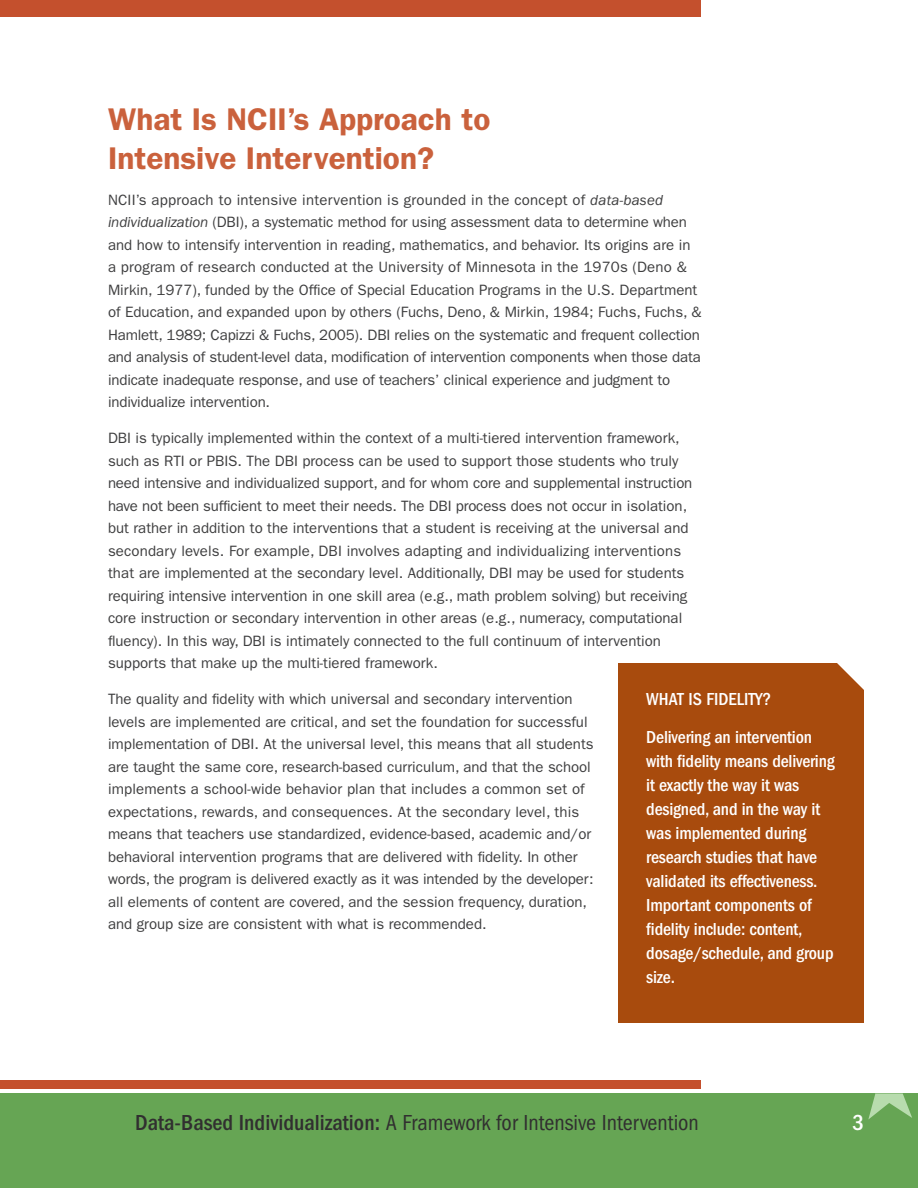
<style>
.page{position:relative;width:918px;height:1188px;background:#fff}
.page>*{position:absolute;margin:0;border:0;box-sizing:border-box;transform-origin:0 0}
.t1{font:600 31.5px/39px "ITC Franklin Gothic Std";color:#ca613c}
.t2{font:condensed 22.5px "ITC Franklin Gothic Std";color:#312f30}
.t3{font:500 condensed 22.5px "ITC Franklin Gothic Std";color:#fff}
.t4{font:500 condensed 18px/24px "ITC Franklin Gothic Std";letter-spacing:-.01em;color:#fff}
.t5{font:15px/22.5px "ITC Franklin Gothic Std";color:#3e3e3f}
.s1{font-style:italic}
.s2{font-weight:500}
</style>
<div class="page">
<div style="left:0;top:1094px;width:918px;height:94px;background:#66a554"></div>
<svg style="left:868px;top:1094px;width:44px;height:26px"></svg>
<div style="left:0;top:1080px;width:701px;height:8px;background:#c4502d"></div>
<div style="left:0;top:0;width:701px;height:16px;background:#c4502d"></div>
<div style="left:618px;top:663px;width:246px;height:360px;background:#a84b0d"></div>
<h1 class="t1" style="left:108px;top:99px;width:384px">What Is NCII’s Approach to<br>Intensive Intervention?</h1>
<p class="t5" style="left:108px;top:188px;width:595px">NCII’s approach to intensive intervention is grounded in the concept of <span class="s1">data-based individualization</span> (DBI), a systematic method for using assessment data to determine when and how to intensify intervention in reading, mathematics, and behavior. Its origins are in a program of research conducted at the University of Minnesota in the 1970s (Deno &amp; Mirkin, 1977), funded by the Office of Special Education Programs in the U.S. Department of Education, and expanded upon by others (Fuchs, Deno, &amp; Mirkin, 1984; Fuchs, Fuchs, &amp; Hamlett, 1989; Capizzi &amp; Fuchs, 2005). DBI relies on the systematic and frequent collection and analysis of student-level data, modification of intervention components when those data indicate inadequate response, and use of teachers’ clinical experience and judgment to individualize intervention.</p>
<p class="t5" style="left:108px;top:427px;width:586px">DBI is typically implemented within the context of a multi-tiered intervention framework, such as RTI or PBIS. The DBI process can be used to support those students who truly need intensive and individualized support, and for whom core and supplemental instruction have not been sufficient to meet their needs. The DBI process does not occur in isolation, but rather in addition to the interventions that a student is receiving at the universal and secondary levels. For example, DBI involves adapting and individualizing interventions that are implemented at the secondary level. Additionally, DBI may be used for students requiring intensive intervention in one skill area (e.g., math problem solving) but receiving core instruction or secondary intervention in other areas (e.g., numeracy, computational fluency). In this way, DBI is intimately connected to the full continuum of intervention supports that make up the multi-tiered framework.</p>
<p class="t5" style="left:108px;top:688px;width:487px">The quality and fidelity with which universal and secondary intervention levels are implemented are critical, and set the foundation for successful implementation of DBI. At the universal level, this means that all students are taught the same core, research-based curriculum, and that the school implements a school-wide behavior plan that includes a common set of expectations, rewards, and consequences. At the secondary level, this means that teachers use standardized, evidence-based, academic and/or behavioral intervention programs that are delivered with fidelity. In other words, the program is delivered exactly as it was intended by the developer: all elements of content are covered, and the session frequency, duration, and group size are consistent with what is recommended.</p>
<p class="t4" style="left:646px;top:688px;width:69px">What is fide</p>
<p class="t4" style="left:646px;top:681px;width:167px;line-height:37.5px;text-indent:90px">lity?<br>Delivering an intervention</p>
<p class="t4" style="left:646px;top:749px;width:190px">with fidelity means delivering it exactly the way it was designed, and in the way it was implemented during research studies that have validated its effectiveness.<br>Important components of fidelity include: content, dosage/schedule, and group size.</p>
<h2 class="t2" style="left:135px;top:1110px;width:565px"><span class="s2">Data-Based Individualization:</span> A Framework for Intensive Intervention</h2>
<h2 class="t3" style="left:853px;top:1110px;width:13px">3</h2>
</div>
